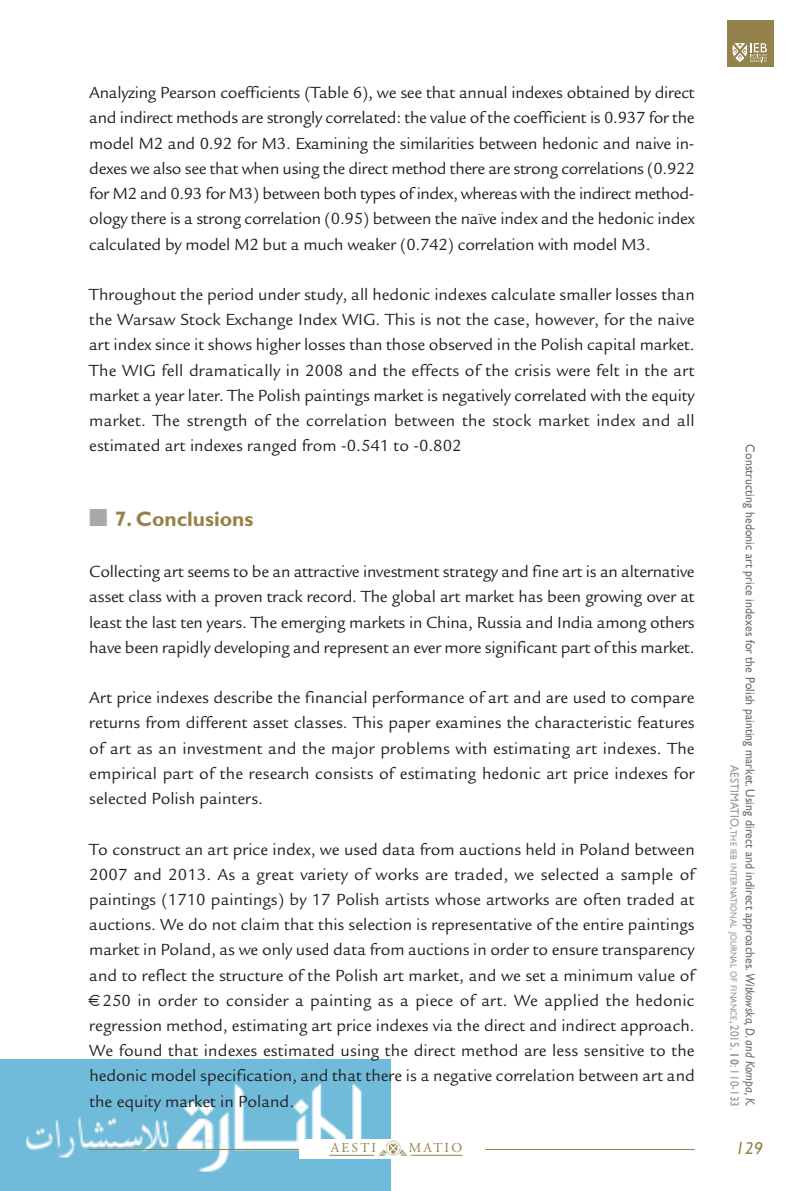
<style>
.page{position:relative;width:794px;height:1191px;background:#fff}
.page>*{position:absolute;margin:0;border:0;box-sizing:border-box;transform-origin:0 0}
.t1{font:700 21px "Gill Sans";color:#968249}
.t2{font:17.5px/25.2px "Legacy Sans";color:#231f20;text-align:justify}
.t3{font:italic 17.5px "Gill Sans";color:#968249}
.t4{font:13.65px "Adobe Garamond Pro";letter-spacing:.16em;color:#93824b}
.t5{font:13.12px "Gill Sans";letter-spacing:.01em;color:#6c6d70;scale:.9 1}
.t6{font:9.1px "Gill Sans";letter-spacing:.015em;color:#939598;scale:.9 1}
.s1{font-style:italic}
.s2{color:#a8a9ad}
.s3{font-size:12.25px}
.s4{font-weight:700;font-size:12.25px}
</style>
<div class="page">
<img style="left:0;top:1059px;width:390px;height:132px">
<hr style="left:89px;top:1149px;width:210px;height:1px;background:#968249">
<hr style="left:485px;top:1149px;width:210px;height:1px;background:#968249">
<div style="left:727px;top:20px;width:46px;height:46px;background:#93824b"></div>
<svg style="left:732px;top:43px;width:35px;height:19px"></svg>
<div style="left:299px;top:1139px;width:186px;height:20px;background:#fff"></div>
<hr style="left:411px;top:1155px;width:52px;height:1px;background:#93824b">
<hr style="left:329px;top:1155px;width:45px;height:1px;background:#93824b">
<svg style="left:378px;top:1140px;width:29px;height:16px"></svg>
<p class="t2" style="left:89px;top:82px;width:607px">Analyzing Pearson coefficients (Table 6), we see that annual indexes obtained by direct and indirect methods are strongly correlated: the value of the coefficient is 0.937 for the model M2 and 0.92 for M3. Examining the similarities between hedonic and naive in&shy;dexes we also see that when using the direct method there are strong correlations (0.922 for M2 and 0.93 for M3) between both types of index, whereas with the indirect method&shy;ology there is a strong correlation (0.95) between the naïve index and the hedonic index calculated by model M2 but a much weaker (0.742) correlation with model M3.</p>
<p class="t2" style="left:89px;top:283px;width:607px">Throughout the period under study, all hedonic indexes calculate smaller losses than the Warsaw Stock Exchange Index WIG. This is not the case, however, for the naive art index since it shows higher losses than those observed in the Polish capital market.<br>The WIG fell dramatically in 2008 and the effects of the crisis were felt in the art market a year later. The Polish paintings market is negatively correlated with the equity market. The strength of the correlation between the stock market index and all estimated art indexes ranged from -0.541 to -0.802</p>
<p class="t5" style="left:758px;top:444px;width:737px;rotate:90deg">Constructing hedonic art price indexes for the Polish painting market. Using direct and indirect approaches. <span class="s1">Witkowska, D. and Kompa, K.</span></p>
<p class="t1" style="left:89px;top:506px;width:166px"><span class="s2">■</span> 7. Conclusions</p>
<p class="t2" style="left:89px;top:561px;width:607px">Collecting art seems to be an attractive investment strategy and fine art is an alternative asset class with a proven track record. The global art market has been growing over at least the last ten years. The emerging markets in China, Russia and India among others have been rapidly developing and represent an ever more significant part of this market.</p>
<p class="t2" style="left:89px;top:687px;width:607px">Art price indexes describe the financial performance of art and are used to compare returns from different asset classes. This paper examines the characteristic features of art as an investment and the major problems with estimating art indexes. The empirical part of the research consists of estimating hedonic art price indexes for selected Polish painters.</p>
<p class="t2" style="left:89px;top:838px;width:607px">To construct an art price index, we used data from auctions held in Poland between</p>
<p class="t2" style="left:89px;top:863px;width:607px">2007 and 2013. As a great variety of works are traded, we selected a sample of</p>
<p class="t2" style="left:89px;top:888px;width:607px">paintings (1710 paintings) by 17 Polish artists whose artworks are often traded at</p>
<p class="t2" style="left:89px;top:913px;width:607px">auctions. We do not claim that this selection is representative of the entire paintings</p>
<p class="t2" style="left:89px;top:939px;width:607px">market in Poland, as we only used data from auctions in order to ensure transparency</p>
<p class="t2" style="left:89px;top:964px;width:607px">and to reflect the structure of the Polish art market, and we set a minimum value of</p>
<p class="t2" style="left:102px;top:989px;width:594px">250 in order to consider a painting as a piece of art. We applied the hedonic</p>
<p class="t2" style="left:89px;top:1014px;width:607px">regression method, estimating art price indexes via the direct and indirect approach.</p>
<p class="t2" style="left:89px;top:1039px;width:607px">We found that indexes estimated using the direct method are less sensitive to the</p>
<p class="t2" style="left:89px;top:1065px;width:607px">hedonic model specification, and that there is a negative correlation between art and</p>
<p class="t2" style="left:89px;top:1090px;width:206px">the equity market in Poland.</p>
<p class="t4" style="left:331px;top:1142px;width:47px">AESTI</p>
<p class="t4" style="left:409px;top:1142px;width:55px">MATIO</p>
<p class="t3" style="left:735px;top:1137px;width:29px">129</p>
<p class="t6" style="left:739px;top:765px;width:381px;rotate:90deg"><span class="s3">AESTIMATIO,</span>THE IEB INTERNATIONAL JOURNAL OF FINANCE<span class="s3">, 2015.</span> <span class="s4">10</span><span class="s3">: 110-133</span></p>
</div>
